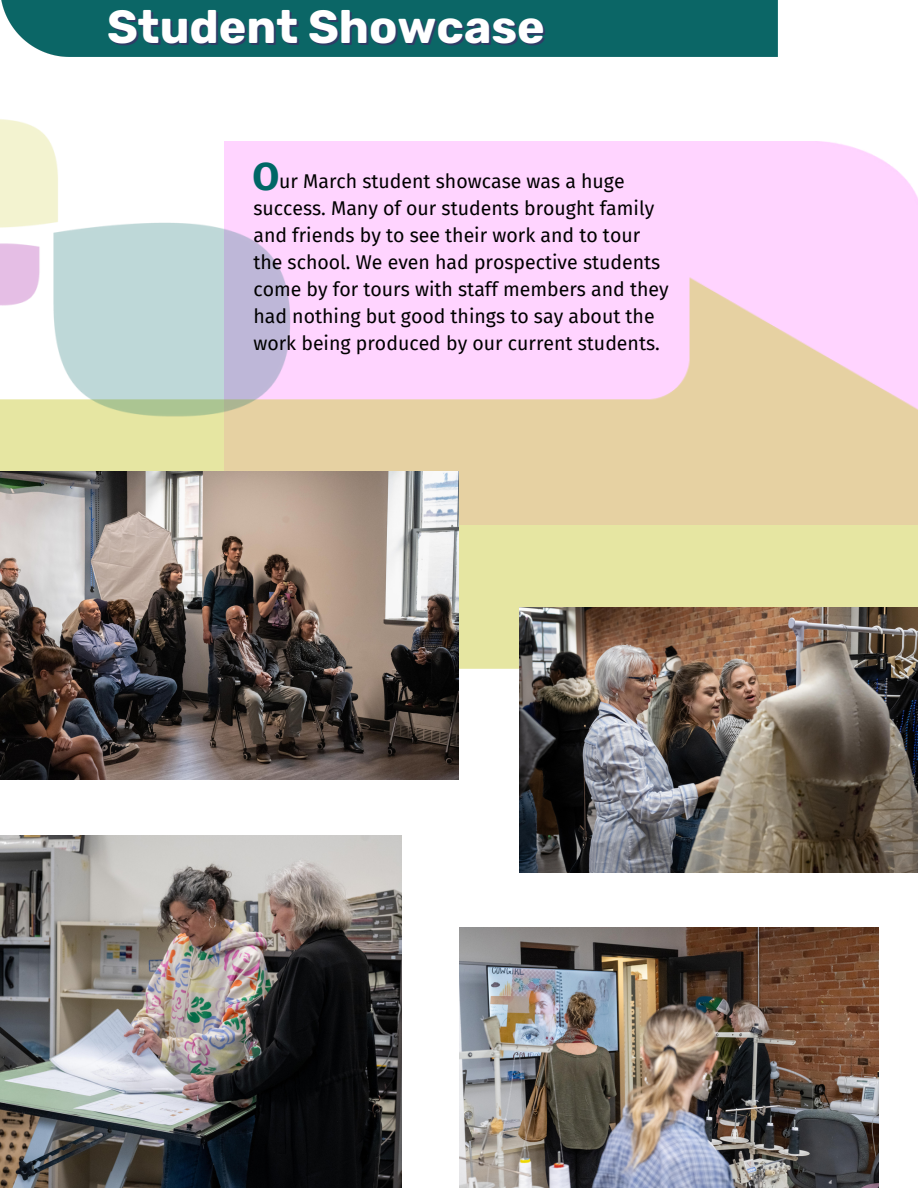
<style>
.page{position:relative;width:918px;height:1188px;background:#fff}
.page>*{position:absolute;margin:0;border:0;box-sizing:border-box;transform-origin:0 0}
.t1{font:700 46.5px "Rubik";color:#fff}
.t2{font:700 39px "Fira Sans";color:#066}
.t3{font:19.5px/27px "Fira Sans";color:#000}
</style>
<div class="page">
<div style="left:1px;top:0;width:776px;height:56px;background:#0b6666"></div>
<img style="left:312px;top:269px;width:606px;height:521px">
<img style="left:0;top:472px;width:459px;height:308px">
<img style="left:0;top:119px;width:312px;height:353px">
<img style="left:520px;top:607px;width:398px;height:266px">
<img style="left:0;top:835px;width:402px;height:353px">
<img style="left:459px;top:928px;width:420px;height:260px">
<h1 class="t1" style="left:107px;top:-1px;width:439px">Student Showcase</h1>
<h2 class="t2" style="left:252px;top:153px;width:28px">O</h2>
<p class="t3" style="left:253px;top:168px;width:417px;text-indent:26px">ur March student showcase was a huge success. Many of our students brought family and friends by to see their work and to tour the school. We even had prospective students come by for tours with staff members and they had nothing but good things to say about the work being produced by our current students.</p>
</div>
